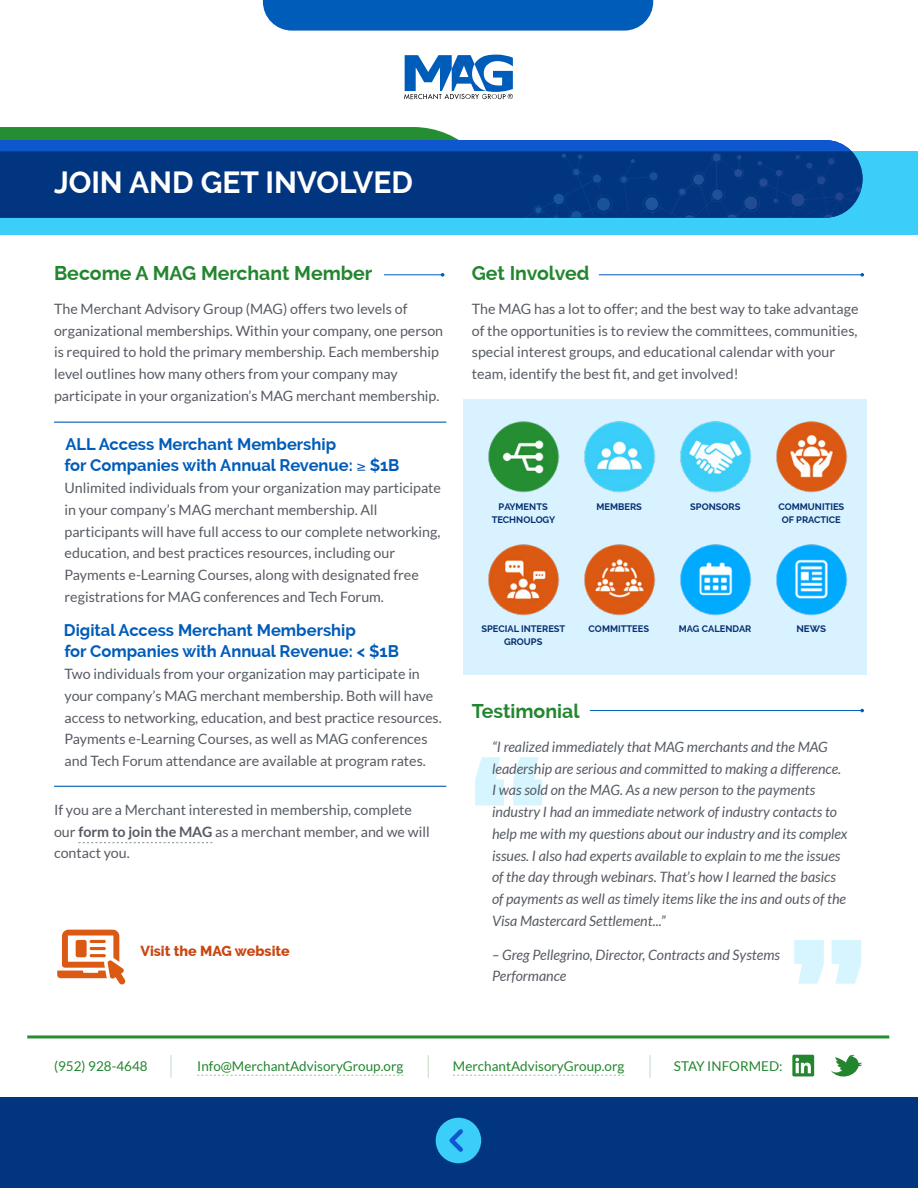
<style>
.page{position:relative;width:918px;height:1188px;background:#fff}
.page>*{position:absolute;margin:0;border:0;box-sizing:border-box;transform-origin:0 0}
.t1{font:800 177px "Raleway";color:#d6f5ff}
.t2{font:900 150px "Raleway";color:#d6f5ff}
.t3{font:700 30px "Raleway";color:#fff}
.t4{font:700 19.5px "Raleway";color:#23862f}
.t5{font:700 16.5px/21.8px "Raleway";color:#005cb9}
.t6{font:14.25px/21.8px "Lato";color:#565b63}
.t7{font:italic 14.25px/21.8px "Lato";color:#565b63}
.t8{font:800 14.25px "Raleway";color:#ca4612}
.t9{font:13.5px "Lato";color:#23862f}
.t10{font:700 9.3px/12.5px "Raleway";color:#083073;text-align:center}
.t11{font:700 9.3px "Raleway";color:#083073;scale:1.06 1}
.s1{font-weight:700}
</style>
<div class="page">
<div style="left:263px;top:0;width:390px;height:31px;background:#005cb9"></div>
<div style="left:0;top:127px;width:459px;height:13px;background:#258e32"></div>
<div style="left:0;top:152px;width:918px;height:83px;background:#3bcef8"></div>
<svg style="left:0;top:140px;width:863px;height:78px;background:#043c8c"></svg>
<div style="left:0;top:1097px;width:918px;height:91px;background:#01357f"></div>
<div style="left:436px;top:1118px;width:45px;height:45px;background:#3bcef8;border-radius:50%"></div>
<svg style="left:449px;top:1129px;width:14px;height:23px"></svg>
<hr style="left:27px;top:1035px;width:862px;height:3px;background:#258e32">
<svg style="left:404px;top:55px;width:109px;height:44px"></svg>
<svg style="left:792px;top:1055px;width:22px;height:21px"></svg>
<svg style="left:831px;top:1055px;width:31px;height:22px"></svg>
<svg style="left:197px;top:1075px;width:206px;height:1px"></svg>
<svg style="left:453px;top:1075px;width:171px;height:1px"></svg>
<svg style="left:171px;top:1055px;width:1px;height:23px"></svg>
<svg style="left:428px;top:1055px;width:1px;height:23px"></svg>
<svg style="left:650px;top:1055px;width:1px;height:23px"></svg>
<hr style="left:54px;top:422px;width:392px;height:1px;background:#005cb9">
<hr style="left:54px;top:786px;width:392px;height:1px;background:#005cb9">
<svg style="left:78px;top:842px;width:134px;height:1px"></svg>
<svg style="left:57px;top:930px;width:68px;height:54px"></svg>
<div style="left:464px;top:400px;width:403px;height:275px;background:#d9f2ff"></div>
<img style="left:488px;top:421px;width:71px;height:72px">
<img style="left:488px;top:544px;width:71px;height:72px">
<img style="left:584px;top:544px;width:71px;height:72px">
<img style="left:680px;top:544px;width:71px;height:72px">
<img style="left:776px;top:544px;width:71px;height:72px">
<img style="left:584px;top:421px;width:71px;height:72px">
<img style="left:680px;top:421px;width:71px;height:72px">
<img style="left:776px;top:421px;width:71px;height:72px">
<hr style="left:384px;top:274px;width:59px;height:1px;background:#005cb9">
<hr style="left:599px;top:274px;width:263px;height:1px;background:#005cb9">
<svg style="left:860px;top:273px;width:4px;height:4px"></svg>
<hr style="left:590px;top:710px;width:272px;height:1px;background:#005cb9">
<h2 class="t3" style="left:54px;top:166px;width:361px">JOIN AND GET INVOLVED</h2>
<h3 class="t4" style="left:54px;top:262px;width:320px">Become A MAG Merchant Member</h3>
<p class="t6" style="left:54px;top:298px;width:391px">The Merchant Advisory Group (MAG) offers two levels of organizational memberships. Within your company, one person is required to hold the primary membership. Each membership level outlines how many others from your company may participate in your organization’s MAG merchant membership.</p>
<h4 class="t5" style="left:65px;top:433px;width:336px">ALL Access Merchant Membership<br>for Companies with Annual Revenue: ≥ $1B</h4>
<p class="t6" style="left:65px;top:477px;width:378px">Unlimited individuals from your organization may participate in your company’s MAG merchant membership. All participants will have full access to our complete networking, education, and best practices resources, including our Payments e-Learning Courses, along with designated free registrations for MAG conferences and Tech Forum.</p>
<h4 class="t5" style="left:64px;top:619px;width:337px">Digital Access Merchant Membership<br>for Companies with Annual Revenue: &lt; $1B</h4>
<p class="t6" style="left:65px;top:663px;width:379px">Two individuals from your organization may participate in your company’s MAG merchant membership. Both will have access to networking, education, and best practice resources.<br>Payments e-Learning Courses, as well as MAG conferences and Tech Forum attendance are available at program rates.</p>
<p class="t6" style="left:54px;top:799px;width:377px">If you are a Merchant interested in membership, complete our <span class="s1">form to join the MAG</span> as a merchant member, and we will contact you.</p>
<p class="t8" style="left:140px;top:943px;width:151px">Visit the MAG website</p>
<h3 class="t4" style="left:472px;top:262px;width:119px">Get Involved</h3>
<p class="t6" style="left:472px;top:298px;width:388px">The MAG has a lot to offer; and the best way to take advantage of the opportunities is to review the committees, communities, special interest groups, and educational calendar with your team, identify the best fit, and get involved!</p>
<p class="t10" style="left:492px;top:501px;width:65px">PAYMENTS<br>TECHNOLOGY</p>
<p class="t10" style="left:596px;top:501px;width:47px">MEMBERS</p>
<p class="t10" style="left:690px;top:501px;width:52px">SPONSORS</p>
<p class="t10" style="left:778px;top:501px;width:67px">COMMUNITIES<br>OF PRACTICE</p>
<p class="t10" style="left:481px;top:623px;width:85px">SPECIAL INTEREST<br>GROUPS</p>
<p class="t10" style="left:589px;top:623px;width:62px">COMMITTEES</p>
<p class="t10" style="left:679px;top:623px;width:74px">MAG CALENDAR</p>
<p class="t11" style="left:796px;top:624px;width:30px">NEWS</p>
<h3 class="t4" style="left:472px;top:700px;width:109px">Testimonial</h3>
<p class="t7" style="left:492px;top:736px;width:357px">“I realized immediately that MAG merchants and the MAG leadership are serious and committed to making a difference.<br>I was sold on the MAG. As a new person to the payments industry I had an immediate network of industry contacts to help me with my questions about our industry and its complex issues. I also had experts available to explain to me the issues of the day through webinars. That’s how I learned the basics of payments as well as timely items like the ins and outs of the Visa Mastercard Settlement...”</p>
<p class="t7" style="left:492px;top:944px;width:290px">– Greg Pellegrino, Director, Contracts and Systems<br>Performance</p>
<h1 class="t1" style="left:466px;top:724px;width:87px">“</h1>
<h2 class="t2" style="left:868px;top:1011px;width:83px;rotate:-180deg">“</h2>
<p class="t9" style="left:54px;top:1058px;width:95px">(952) 928-4648</p>
<p class="t9" style="left:197px;top:1058px;width:208px">Info@MerchantAdvisoryGroup.org</p>
<p class="t9" style="left:453px;top:1058px;width:173px">MerchantAdvisoryGroup.org</p>
<p class="t9" style="left:674px;top:1058px;width:110px">STAY INFORMED:</p>
</div>
